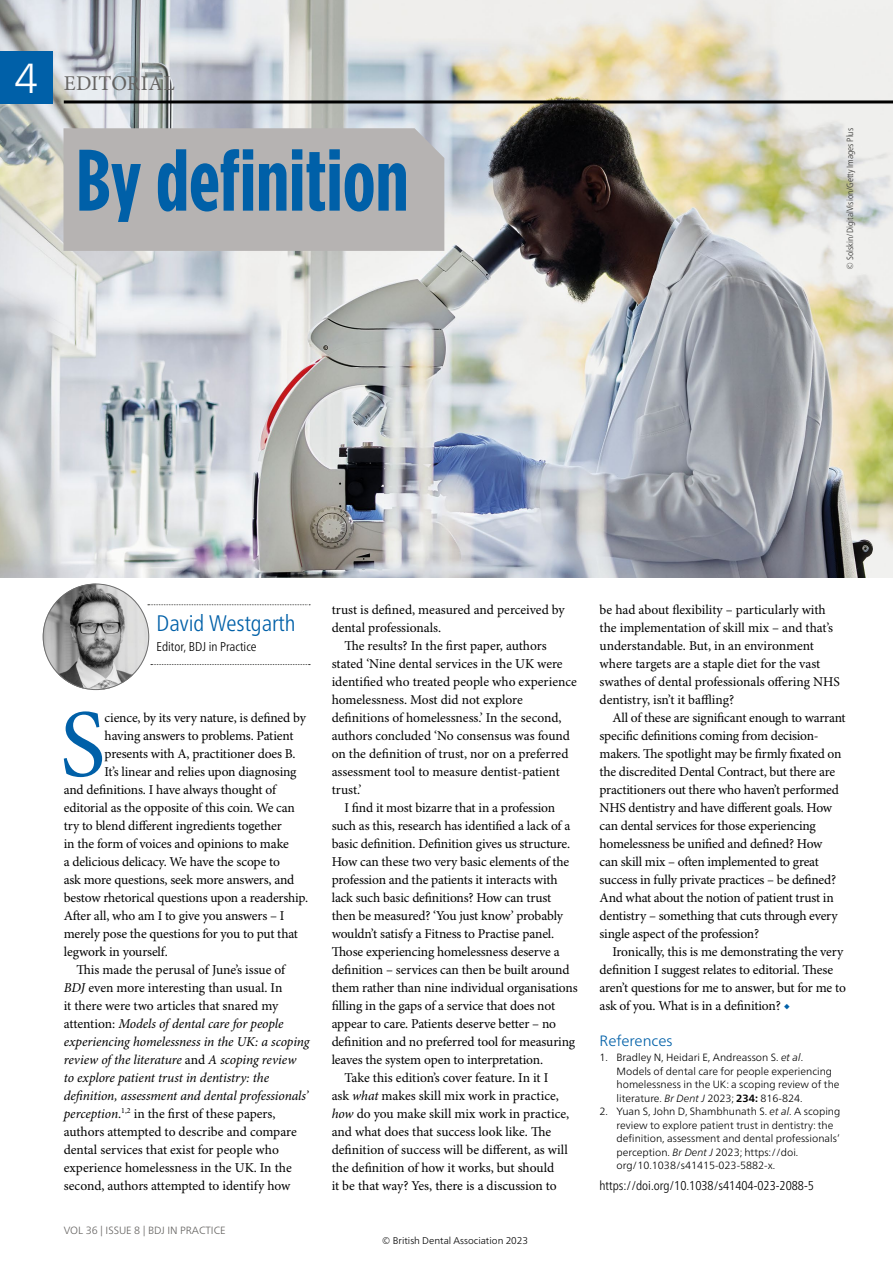
<style>
.page{position:relative;width:893px;height:1263px;background:#fff}
.page>*{position:absolute;margin:0;border:0;box-sizing:border-box;transform-origin:0 0}
.Para_body_drop_cap{font:96.6px "Minion Pro";color:#0060a8}
.Title_headline_colou{font:700 87px "Gotham Condensed";color:#0060a8}
.NoXML_page_numbers{font:42px "Frutiger Neue LT Pro Light 2";color:#fff}
.NoXML_author_name{font:300 condensed 22.5px "Frutiger Neue LT Pro";color:#0060a8}
.NoXML_category{font:21px "Minion Pro";letter-spacing:.015em;color:#656361}
.Bibliography_Heading{font:15px "Frutiger Neue LT Pro Light 2";color:#0060a8}
.Para_body{font:13.5px/18px "Minion Pro";letter-spacing:-.01em;color:#000}
.Para_body_drop_cap-2{font:13.5px "Minion Pro";letter-spacing:-.015em;color:#000}
.NoXML_DOI{font:300 condensed 12.75px "Frutiger Neue LT Pro";color:#000}
.Biography_author_job{font:300 condensed 12.75px "Frutiger Neue LT Pro";color:#000}
.t1{font:10.5px/13.5px "Frutiger Neue LT Pro Light 2";color:#000}
.NoXML_footer{font:10.5px "Frutiger Neue LT Pro Light 2";color:#656361}
.NoXML_Hidden_for_Onl{font:9.75px "Frutiger Neue LT Pro Light 2";color:#000}
.Image_Source_credit{font:300 condensed 9px "Frutiger Neue LT Pro";color:#363634}
.s1{font-style:italic}
.s2{color:#0060a8}
.s3{font-family:"Frutiger Neue LT Pro";font-weight:300;font-style:italic}
.s4{font-family:"Frutiger Neue LT Pro";font-weight:700}
.s5{font-family:"Frutiger Neue LT Pro";font-weight:300}
</style>
<div class="page">
<img style="left:0;top:0;width:893px;height:578px">
<div style="left:0;top:51px;width:52px;height:52px;background:#0060a8"></div>
<hr style="left:64px;top:100px;width:829px;height:3px;background:#000">
<div style="left:64px;top:128px;width:380px;height:123px;background:#b6b3b2"></div>
<svg style="left:148px;top:604px;width:162px;height:1px"></svg>
<svg style="left:151px;top:664px;width:159px;height:1px"></svg>
<img style="left:43px;top:584px;width:106px;height:106px;border-radius:53px">
<p class="NoXML_page_numbers" style="left:14px;top:54px;width:26px">4</p>
<p class="NoXML_category" style="left:64px;top:71px;width:112px">EDITORIAL</p>
<p class="Title_headline_colou" style="left:76px;top:129px;width:334px">By definition</p>
<p class="Image_Source_credit" style="left:845px;top:270px;width:143px;rotate:-90deg">© Solskin/DigitalVision/Getty Images Plus</p>
<p class="NoXML_author_name" style="left:157px;top:610px;width:140px">David Westgarth</p>
<p class="Biography_author_job" style="left:157px;top:639px;width:102px">Editor, BDJ in Practice</p>
<p class="Para_body_drop_cap" style="left:60px;top:687px;width:47px">S</p>
<p class="Para_body_drop_cap-2" style="left:105px;top:709px;width:203px">cience, by its very nature, is defined by</p>
<p class="Para_body_drop_cap-2" style="left:105px;top:727px;width:190px">having answers to problems. Patient</p>
<p class="Para_body_drop_cap-2" style="left:105px;top:745px;width:192px">presents with A, practitioner does B.</p>
<p class="Para_body_drop_cap-2" style="left:105px;top:763px;width:193px">It’s linear and relies upon diagnosing</p>
<p class="Para_body_drop_cap-2" style="left:64px;top:781px;width:214px">and definitions. I have always thought of</p>
<p class="Para_body_drop_cap-2" style="left:64px;top:799px;width:233px">editorial as the opposite of this coin. We can</p>
<p class="Para_body_drop_cap-2" style="left:64px;top:817px;width:220px">try to blend different ingredients together</p>
<p class="Para_body_drop_cap-2" style="left:64px;top:835px;width:227px">in the form of voices and opinions to make</p>
<p class="Para_body_drop_cap-2" style="left:64px;top:853px;width:218px">a delicious delicacy. We have the scope to</p>
<p class="Para_body_drop_cap-2" style="left:64px;top:871px;width:232px">ask more questions, seek more answers, and</p>
<p class="Para_body_drop_cap-2" style="left:64px;top:889px;width:246px">bestow rhetorical questions upon a readership.</p>
<p class="Para_body_drop_cap-2" style="left:64px;top:907px;width:222px">After all, who am I to give you answers – I</p>
<p class="Para_body_drop_cap-2" style="left:64px;top:925px;width:236px">merely pose the questions for you to put that</p>
<p class="Para_body_drop_cap-2" style="left:64px;top:943px;width:105px">legwork in yourself.</p>
<p class="Para_body" style="left:64px;top:961px;width:247px;text-indent:13px">This made the perusal of June’s issue of <span class="s1">BDJ</span> even more interesting than usual. In<br>it there were two articles that snared my attention: <span class="s1">Models of dental care for people experiencing homelessness in the UK: a scoping review of the literature</span> and <span class="s1">A scoping review to explore patient trust in dentistry: the definition, assessment and dental professionals’ perception</span>.<sup>1,2</sup> in the first of these papers, authors attempted to describe and compare dental services that exist for people who experience homelessness in the UK. In the second, authors attempted to identify how</p>
<p class="NoXML_footer" style="left:64px;top:1224px;width:163px">VOL 36 | ISSUE 8 | BDJ IN PRACTICE</p>
<p class="Para_body" style="left:332px;top:601px;width:235px">trust is defined, measured and perceived by dental professionals.</p>
<p class="Para_body" style="left:332px;top:637px;width:247px;text-indent:13px">The results? In the first paper, authors stated ‘Nine dental services in the UK were identified who treated people who experience homelessness. Most did not explore definitions of homelessness.’ In the second, authors concluded ‘No consensus was found on the definition of trust, nor on a preferred assessment tool to measure dentist-patient trust.’</p>
<p class="Para_body" style="left:332px;top:799px;width:247px;text-indent:13px">I find it most bizarre that in a profession such as this, research has identified a lack of a basic definition. Definition gives us structure.<br>How can these two very basic elements of the profession and the patients it interacts with lack such basic definitions? How can trust then be measured? ‘You just know’ probably wouldn’t satisfy a Fitness to Practise panel.<br>Those experiencing homelessness deserve a definition – services can then be built around them rather than nine individual organisations filling in the gaps of a service that does not appear to care. Patients deserve better – no definition and no preferred tool for measuring leaves the system open to interpretation.</p>
<p class="Para_body" style="left:332px;top:1069px;width:239px;text-indent:13px">Take this edition’s cover feature. In it I ask <span class="s1">what</span> makes skill mix work in practice, <span class="s1">how</span> do you make skill mix work in practice, and what does that success look like. The definition of success will be different, as will the definition of how it works, but should<br>it be that way? Yes, there is a discussion to</p>
<p class="NoXML_Hidden_for_Onl" style="left:382px;top:1234px;width:148px">© British Dental Association 2023</p>
<p class="Para_body" style="left:600px;top:601px;width:242px">be had about flexibility – particularly with the implementation of skill mix – and that’s understandable. But, in an environment where targets are a staple diet for the vast swathes of dental professionals offering NHS dentistry, isn’t it baffling?</p>
<p class="Para_body" style="left:600px;top:709px;width:248px;text-indent:13px">All of these are significant enough to warrant specific definitions coming from decision&shy;makers. The spotlight may be firmly fixated on the discredited Dental Contract, but there are practitioners out there who haven’t performed NHS dentistry and have different goals. How can dental services for those experiencing homelessness be unified and defined? How<br>can skill mix – often implemented to great success in fully private practices – be defined?<br>And what about the notion of patient trust in dentistry – something that cuts through every single aspect of the profession?</p>
<p class="Para_body" style="left:600px;top:943px;width:248px;text-indent:13px">Ironically, this is me demonstrating the very definition I suggest relates to editorial. These aren’t questions for me to answer, but for me to ask of you. What is in a definition? <span class="s2">◆</span></p>
<p class="Bibliography_Heading" style="left:600px;top:1032px;width:74px">References</p>
<p class="t1" style="left:617px;top:1051px;width:224px;text-indent:-17px">1. Bradley N, Heidari E, Andreasson S. <span class="s3">et al</span>.<br>Models of dental care for people experiencing homelessness in the UK: a scoping review of the literature. <span class="s3">Br Dent J</span> 2023; <span class="s4">234:</span> 816-824.</p>
<p class="t1" style="left:617px;top:1105px;width:225px;text-indent:-17px">2. Yuan S, John D, Shambhunath S. <span class="s3">et al</span>. A scoping review to explore patient trust in dentistry: the <span class="s5">definition, assessment and dental professionals’ </span>perception. <span class="s3">Br Dent J</span> 2023; https://doi. org/10.1038/s41415-023-5882-x.</p>
<p class="NoXML_DOI" style="left:600px;top:1178px;width:216px">https://doi.org/10.1038/s41404-023-2088-5</p>
</div>
